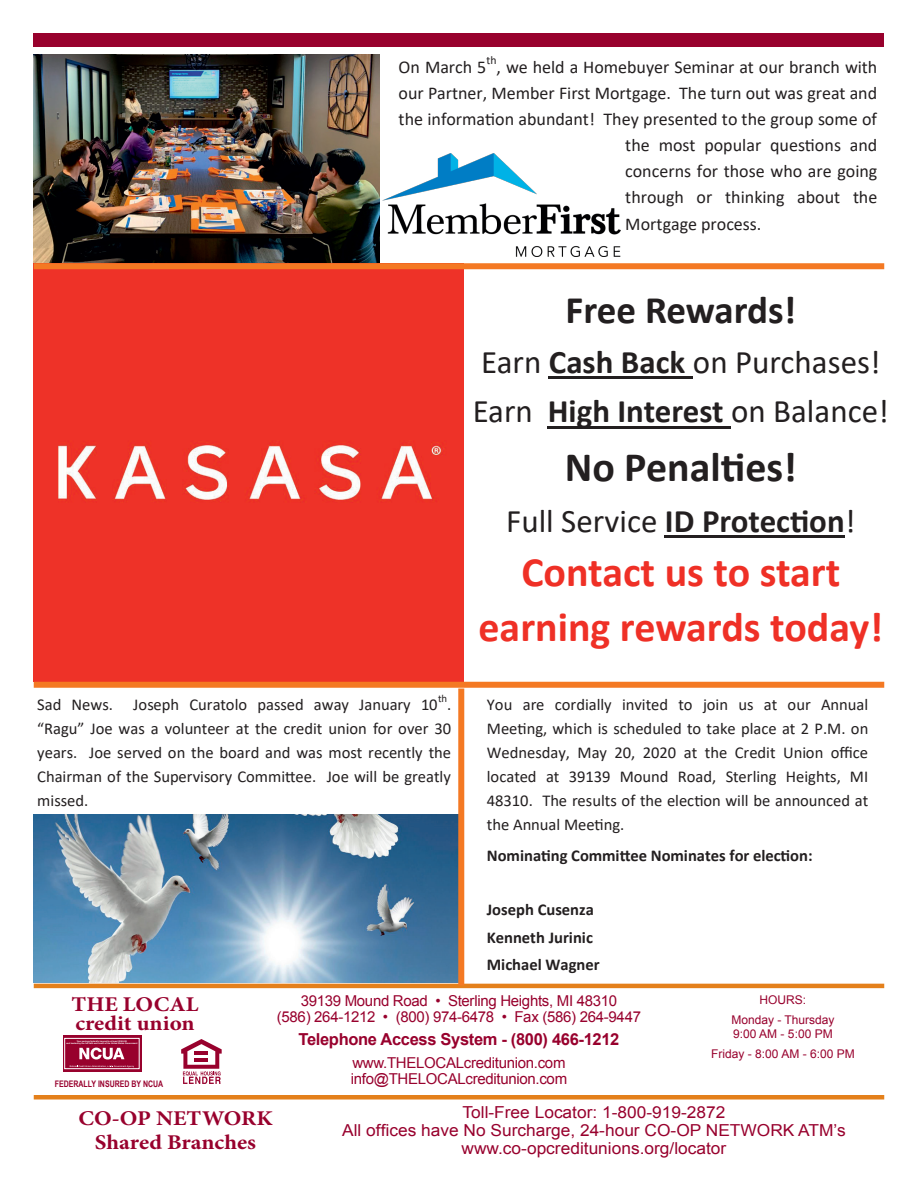
<style>
.page{position:relative;width:918px;height:1188px;background:#fff}
.page>*{position:absolute;margin:0;border:0;box-sizing:border-box;transform-origin:0 0}
.t1{font:700 42px/55.1px "Calibri";color:#ef3026;text-align:center}
.t2{font:700 42px "Calibri";color:#231f20}
.t3{font:700 39px "Calibri";letter-spacing:-.01em;color:#231f20}
.t4{font:33px/49.3px "Calibri";color:#231f20}
.t5{font:700 21px/19.5px "Minion Pro";color:#98012d;scale:1.1 1}
.t6{font:18px "Calibri";color:#231f20}
.t7{font:16.65px "Calibri";letter-spacing:-.005em;color:#231f20}
.t8{font:16.5px/24px "Calibri";color:#231f20;text-align:justify}
.t9{font:16.5px/18px "Arial";color:#98012d;text-align:center;scale:1.05 1}
.t10{font:700 16.5px/27.2px "Calibri";color:#231f20}
.t11{font:700 16.5px "Arial";letter-spacing:-.02em;color:#98012d}
.t12{font:700 16.5px "Calibri";color:#231f20}
.t13{font:15px/15.8px "Arial";letter-spacing:-.02em;color:#98012d;text-align:center}
.t14{font:12px/20.2px "Arial";color:#98012d;text-align:center}
.t15{font:11.7px "Calibri";color:#231f20}
.t16{font:10.8px "Calibri";color:#231f20}
.t17{font:700 9px "Arial Narrow";color:#98012d;scale:.95 1}
.t18{font:700 2.1px/2.5px "Helvetica";color:#fff;text-align:center}
.s1{font-weight:700}
</style>
<div class="page">
<div style="left:34px;top:34px;width:850px;height:13px;background:#98012d"></div>
<div style="left:63px;top:1036px;width:79px;height:36px;background:#98012d"></div>
<svg style="left:79px;top:1048px;width:45px;height:11px"></svg>
<svg style="left:70px;top:1065px;width:64px;height:2px"></svg>
<div style="left:64px;top:1038px;width:76px;height:31px;border:1px solid #fff"></div>
<svg style="left:181px;top:1039px;width:41px;height:45px"></svg>
<hr style="left:195px;top:1051px;width:13px;height:4px;background:#98012d">
<hr style="left:34px;top:984px;width:850px;height:4px;background:#e4801b">
<div style="left:34px;top:1095px;width:850px;height:5px;background:#e4801b"></div>
<hr style="left:549px;top:377px;width:144px;height:2px;background:#231f20">
<hr style="left:548px;top:426px;width:183px;height:2px;background:#231f20">
<hr style="left:665px;top:536px;width:180px;height:2px;background:#231f20">
<img style="left:34px;top:54px;width:345px;height:209px">
<img style="left:382px;top:154px;width:239px;height:103px">
<img style="left:34px;top:815px;width:424px;height:167px">
<div style="left:34px;top:269px;width:429px;height:413px;background:#ee3228"></div>
<div style="left:458px;top:689px;width:6px;height:297px;background:#f47923"></div>
<div style="left:34px;top:263px;width:850px;height:6px;background:#f47923"></div>
<div style="left:34px;top:682px;width:850px;height:6px;background:#f47923"></div>
<p class="t15" style="left:486px;top:52px;width:12px">th</p>
<p class="t6" style="left:497px;top:54px;width:382px">, we held a Homebuyer Seminar at our branch with</p>
<p class="t6" style="left:399px;top:80px;width:480px">our Partner, Member First Mortgage. The turn out was great and</p>
<p class="t6" style="left:399px;top:107px;width:480px">the information abundant! They presented to the group some of</p>
<p class="t6" style="left:625px;top:133px;width:254px">the most popular questions and</p>
<p class="t6" style="left:625px;top:159px;width:254px">concerns for those who are going</p>
<p class="t6" style="left:625px;top:185px;width:254px">through or thinking about the</p>
<p class="t6" style="left:625px;top:211px;width:138px">Mortgage process.</p>
<p class="t6" style="left:399px;top:54px;width:89px">On March 5</p>
<p class="t16" style="left:438px;top:691px;width:11px">th</p>
<p class="t8" style="left:37px;top:692px;width:416px;text-indent:410px">. “Ragu” Joe was a volunteer at the credit union for over 30 years. Joe served on the board and was most recently the Chairman of the Supervisory Committee. Joe will be greatly missed.</p>
<p class="t8" style="left:37px;top:692px;width:402px">Sad News. Joseph Curatolo passed away January 10</p>
<h2 class="t3" style="left:565px;top:282px;width:232px">Free Rewards!</h2>
<h3 class="t4" style="left:473px;top:337px;width:418px">Earn <span class="s1">Cash Back</span> on Purchases!<br>Earn <span class="s1">High Interest</span> on Balance!</h3>
<h1 class="t2" style="left:565px;top:437px;width:234px">No Penalties!</h1>
<h3 class="t4" style="left:506px;top:496px;width:351px">Full Service <span class="s1">ID Protection</span>!</h3>
<h1 class="t1" style="left:479px;top:544px;width:406px">Contact us to start earning rewards today!</h1>
<p class="t8" style="left:487px;top:692px;width:383px">You are cordially invited to join us at our Annual Meeting, which is scheduled to take place at 2 P.M. on Wednesday, May 20, 2020 at the Credit Union office located at 39139 Mound Road, Sterling Heights, MI 48310. The results of the election will be announced at</p>
<p class="t7" style="left:487px;top:813px;width:139px">the Annual Meeting.</p>
<p class="t10" style="left:487px;top:842px;width:327px">Nominating Committee Nominates for election:</p>
<p class="t10" style="left:487px;top:896px;width:109px">Joseph Cusenza<br>Kenneth Jurinic</p>
<p class="t12" style="left:487px;top:954px;width:114px">Michael Wagner</p>
<p class="t5" style="left:72px;top:994px;width:117px">THE LOCAL credit union</p>
<p class="t18" style="left:66px;top:1040px;width:73px">Your savings federally insured to at least $250,000<br>and backed by the full faith and credit of the United States Government</p>
<p class="t17" style="left:55px;top:1077px;width:110px">FEDERALLY INSURED BY NCUA</p>
<p class="t13" style="left:277px;top:993px;width:366px">39139 Mound Road • Sterling Heights, MI 48310<br>(586) 264-1212 • (800) 974-6478 • Fax (586) 264-9447</p>
<p class="t11" style="left:299px;top:1029px;width:322px">Telephone Access System - (800) 466-1212</p>
<p class="t13" style="left:351px;top:1055px;width:218px;text-align:left">www.THELOCALcreditunion.com info@THELOCALcreditunion.com</p>
<p class="t14" style="left:731px;top:990px;width:105px">HOURS:<br>Monday - Thursday</p>
<p class="t14" style="left:711px;top:1024px;width:145px">9:00 AM - 5:00 PM<br>Friday - 8:00 AM - 6:00 PM</p>
<p class="t5" style="left:78px;top:1106px;width:178px;line-height:24px;text-align:center">CO-OP NETWORK<br>Shared Branches</p>
<p class="t9" style="left:342px;top:1103px;width:481px">Toll-Free Locator: 1-800-919-2872<br>All offices have No Surcharge, 24-hour CO-OP NETWORK ATM’s www.co-opcreditunions.org/locator</p>
</div>
